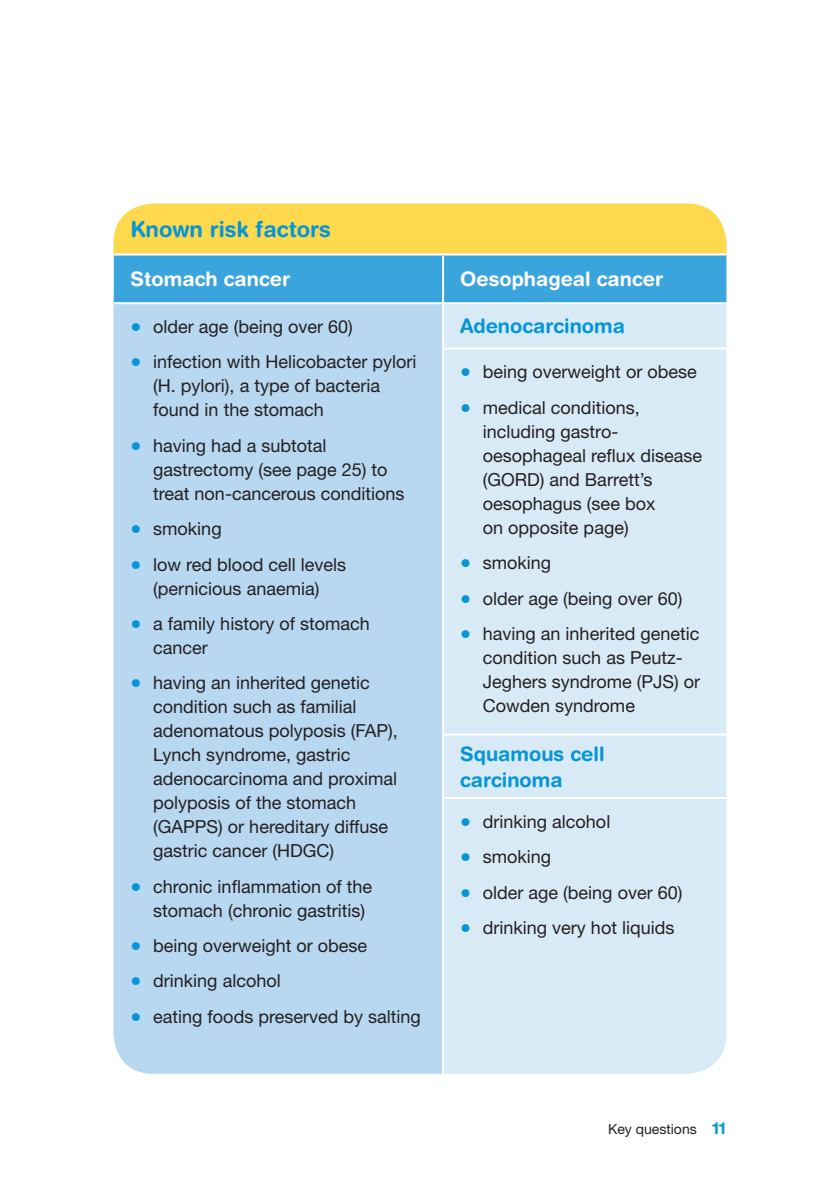
<style>
.page{position:relative;width:840px;height:1191px;background:#fff}
.page>*{position:absolute;margin:0;border:0;box-sizing:border-box;transform-origin:0 0}
._9__Table_A_Head{font:700 22px "Helvetica Rounded LT Std";color:#0696d7}
._9__Table_B_Head{font:700 20px/26px "Helvetica Rounded LT Std";color:#0696d7}
._9__Table_B_Head-2{font:700 20px "Helvetica Rounded LT Std";color:#fff}
.t1{font:18px/24px "Helvetica Neue LT Std";color:#231f20}
.t2{font:14px "Helvetica Neue LT Std";color:#231f20}
.s1{font-family:"Helvetica Rounded LT Std";font-weight:700;font-size:22px;color:#0696d7}
.s2{font-family:"Helvetica Rounded LT Std";font-weight:700;font-size:16.4px;color:#0696d7}
</style>
<div class="page">
<div style="left:113px;top:203px;width:613px;height:51px;background:#fed84d"></div>
<div style="left:113px;top:255px;width:613px;height:47px;background:#3aa5dd"></div>
<div style="left:113px;top:303px;width:330px;height:770px;background:#b8d7f0"></div>
<div style="left:444px;top:304px;width:282px;height:769px;background:#d9eaf7"></div>
<hr style="left:113px;top:253px;width:330px;height:2px;background:#fff">
<hr style="left:443px;top:253px;width:283px;height:2px;background:#fff">
<hr style="left:442px;top:255px;width:2px;height:47px;background:#fff">
<hr style="left:442px;top:304px;width:2px;height:43px;background:#fff">
<hr style="left:442px;top:349px;width:2px;height:384px;background:#fff">
<hr style="left:442px;top:735px;width:2px;height:62px;background:#fff">
<hr style="left:442px;top:799px;width:2px;height:274px;background:#fff">
<hr style="left:113px;top:302px;width:330px;height:2px;background:#fff">
<hr style="left:442px;top:347px;width:284px;height:2px;background:#fff">
<hr style="left:442px;top:733px;width:284px;height:2px;background:#fff">
<hr style="left:442px;top:797px;width:284px;height:2px;background:#fff">
<p class="_9__Table_A_Head" style="left:130px;top:216px;width:202px">Known risk factors</p>
<p class="_9__Table_B_Head-2" style="left:130px;top:267px;width:161px">Stomach cancer</p>
<p class="_9__Table_B_Head-2" style="left:460px;top:267px;width:204px">Oesophageal cancer</p>
<p class="t1" style="left:130px;top:314px;width:224px"><span class="s1">•</span> older age (being over 60)</p>
<p class="t1" style="left:153px;top:350px;width:264px;text-indent:-23px"><span class="s1">•</span> infection with Helicobacter pylori (H. pylori), a type of bacteria found in the stomach</p>
<p class="t1" style="left:153px;top:433px;width:253px;text-indent:-23px"><span class="s1">•</span> having had a subtotal gastrectomy (see page 25) to treat non-cancerous conditions</p>
<p class="t1" style="left:130px;top:516px;width:93px"><span class="s1">•</span> smoking</p>
<p class="t1" style="left:130px;top:552px;width:217px;text-align:center"><span class="s1">•</span> low red blood cell levels (pernicious anaemia)</p>
<p class="t1" style="left:153px;top:611px;width:218px;text-indent:-23px"><span class="s1">•</span> a family history of stomach cancer</p>
<p class="t1" style="left:153px;top:670px;width:246px;text-indent:-23px"><span class="s1">•</span> having an inherited genetic condition such as familial adenomatous polyposis (FAP),<br>Lynch syndrome, gastric adenocarcinoma and proximal polyposis of the stomach (GAPPS) or hereditary diffuse gastric cancer (HDGC)</p>
<p class="t1" style="left:153px;top:874px;width:220px;text-indent:-23px"><span class="s1">•</span> chronic inflammation of the stomach (chronic gastritis)</p>
<p class="t1" style="left:130px;top:933px;width:238px"><span class="s1">•</span> being overweight or obese</p>
<p class="t1" style="left:130px;top:968px;width:152px"><span class="s1">•</span> drinking alcohol</p>
<p class="t1" style="left:130px;top:1004px;width:292px"><span class="s1">•</span> eating foods preserved by salting</p>
<p class="_9__Table_B_Head" style="left:460px;top:313px;width:166px">Adenocarcinoma</p>
<p class="t1" style="left:460px;top:360px;width:238px"><span class="s1">•</span> being overweight or obese</p>
<p class="t1" style="left:482px;top:395px;width:221px;text-indent:-23px"><span class="s1">•</span> medical conditions, including gastro&shy;oesophageal reflux disease (GORD) and Barrett’s oesophagus (see box<br>on opposite page)</p>
<p class="t1" style="left:460px;top:550px;width:93px"><span class="s1">•</span> smoking</p>
<p class="t1" style="left:460px;top:586px;width:224px"><span class="s1">•</span> older age (being over 60)</p>
<p class="t1" style="left:482px;top:621px;width:219px;text-indent:-23px"><span class="s1">•</span> having an inherited genetic condition such as Peutz-<br>Jeghers syndrome (PJS) or<br>Cowden syndrome</p>
<p class="_9__Table_B_Head" style="left:460px;top:740px;width:146px">Squamous cell carcinoma</p>
<p class="t1" style="left:460px;top:809px;width:152px"><span class="s1">•</span> drinking alcohol</p>
<p class="t1" style="left:460px;top:844px;width:93px"><span class="s1">•</span> smoking</p>
<p class="t1" style="left:460px;top:880px;width:224px"><span class="s1">•</span> older age (being over 60)</p>
<p class="t1" style="left:460px;top:915px;width:216px"><span class="s1">•</span> drinking very hot liquids</p>
<p class="t2" style="left:607px;top:1120px;width:119px">Key questions <span class="s2">11</span></p>
</div>
